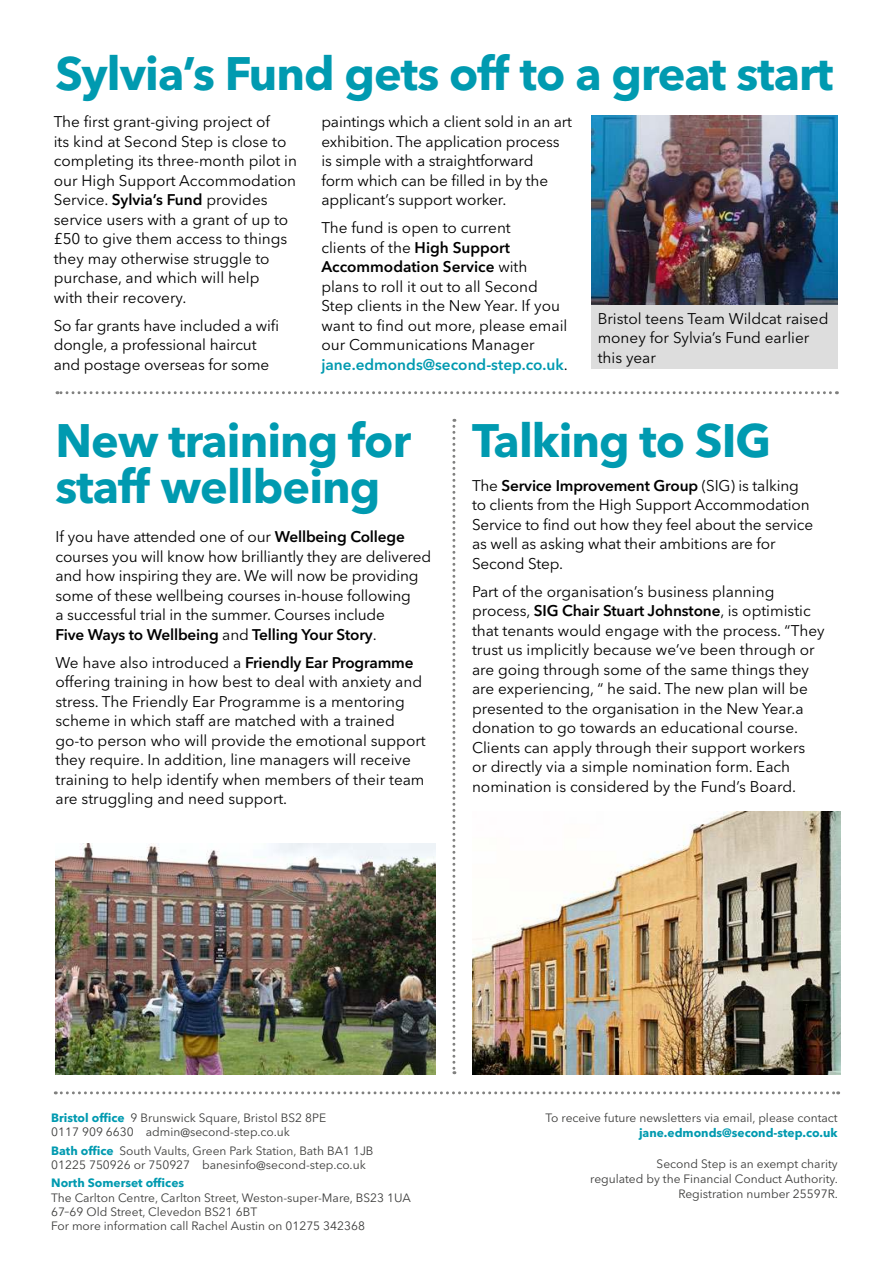
<style>
.page{position:relative;width:893px;height:1263px;background:#fff}
.page>*{position:absolute;margin:0;border:0;box-sizing:border-box;transform-origin:0 0}
.t1{font:700 46.5px "Avenir Next LT Pro";letter-spacing:-.02em;color:#009ab0}
.t2{font:15.3px/19.5px "Avenir Next LT Pro";color:#000}
.t3{font:12px/14.2px "Avenir Next LT Pro";color:#3c3c3b}
.t4{font:700 12px "Avenir Next LT Pro";color:#009ab0}
.s1{font-weight:600}
.s2{font-weight:600;color:#009ab0}
.s3{font-weight:700;color:#009ab0}
</style>
<div class="page">
<img style="left:472px;top:811px;width:368px;height:263px">
<svg style="left:57px;top:391px;width:773px;height:3px"></svg>
<img style="left:55px;top:843px;width:381px;height:231px">
<svg style="left:452px;top:419px;width:3px;height:655px"></svg>
<img style="left:591px;top:115px;width:247px;height:190px">
<div style="left:591px;top:305px;width:247px;height:64px;background:#ddd"></div>
<svg style="left:55px;top:1091px;width:784px;height:3px"></svg>
<h1 class="t1" style="left:55px;top:54px;width:779px">Sylvia’s Fund gets off to a great start</h1>
<p class="t2" style="left:54px;top:113px;width:245px">The first grant-giving project of<br>its kind at Second Step is close to completing its three-month pilot in our High Support Accommodation<br>Service. <span class="s1">Sylvia’s Fund</span> provides service users with a grant of up to £50 to give them access to things they may otherwise struggle to purchase, and which will help<br>with their recovery.</p>
<p class="t2" style="left:54px;top:317px;width:227px">So far grants have included a wifi dongle, a professional haircut and postage overseas for some</p>
<p class="t2" style="left:321px;top:113px;width:252px">paintings which a client sold in an art exhibition. The application process is simple with a straightforward<br>form which can be filled in by the applicant’s support worker.</p>
<p class="t2" style="left:321px;top:219px;width:248px">The fund is open to current<br>clients of the <span class="s1">High Support<br>Accommodation Service</span> with plans to roll it out to all Second<br>Step clients in the New Year. If you want to find out more, please email our Communications Manager <span class="s2">jane.edmonds@second-step.co.uk</span>.</p>
<p class="t2" style="left:598px;top:310px;width:232px">Bristol teens Team Wildcat raised money for Sylvia’s Fund earlier this year</p>
<h1 class="t1" style="left:55px;top:421px;width:357px">New training for</h1>
<h1 class="t1" style="left:472px;top:421px;width:301px">Talking to SIG</h1>
<h1 class="t1" style="left:55px;top:467px;width:327px">staff wellbeing</h1>
<p class="t2" style="left:55px;top:528px;width:377px">If you have attended one of our <span class="s1">Wellbeing College </span>courses you will know how brilliantly they are delivered and how inspiring they are. We will now be providing some of these wellbeing courses in-house following<br>a successful trial in the summer. Courses include<br><span class="s1">Five Ways to Wellbeing</span> and <span class="s1">Telling Your Story</span>.</p>
<p class="t2" style="left:55px;top:654px;width:372px">We have also introduced a <span class="s1">Friendly Ear Programme </span>offering training in how best to deal with anxiety and stress. The Friendly Ear Programme is a mentoring scheme in which staff are matched with a trained go-to person who will provide the emotional support they require. In addition, line managers will receive training to help identify when members of their team are struggling and need support.</p>
<p class="t2" style="left:472px;top:477px;width:343px">The <span class="s1">Service Improvement Group</span> (SIG) is talking to clients from the High Support Accommodation Service to find out how they feel about the service as well as asking what their ambitions are for Second Step.</p>
<p class="t2" style="left:472px;top:583px;width:354px">Part of the organisation’s business planning process, <span class="s1">SIG Chair Stuart Johnstone</span>, is optimistic that tenants would engage with the process. “They trust us implicitly because we’ve been through or are going through some of the same things they are experiencing, “ he said. The new plan will be presented to the organisation in the New Year.a donation to go towards an educational course.<br>Clients can apply through their support workers<br>or directly via a simple nomination form. Each nomination is considered by the Fund’s Board.</p>
<p class="t3" style="left:51px;top:1112px;width:276px"><span class="s3">Bristol office</span> 9 Brunswick Square, Bristol BS2 8PE<br>0117 909 6630 admin@second-step.co.uk</p>
<p class="t3" style="left:51px;top:1144px;width:324px"><span class="s3">Bath office</span> South Vaults, Green Park Station, Bath BA1 1JB<br>01225 750926 or 750927 banesinfo@second-step.co.uk</p>
<p class="t4" style="left:51px;top:1178px;width:134px">North Somerset offices</p>
<p class="t3" style="left:51px;top:1191px;width:361px">The Carlton Centre, Carlton Street, Weston-super-Mare, BS23 1UA<br>67–69 Old Street, Clevedon BS21 6BT<br>For more information call Rachel Austin on 01275 342368</p>
<p class="t3" style="left:546px;top:1112px;width:294px">To receive future newsletters via email, please contact</p>
<p class="t4" style="left:639px;top:1128px;width:200px">jane.edmonds@second-step.co.uk</p>
<p class="t3" style="left:590px;top:1157px;width:249px;line-height:15px;text-align:right">Second Step is an exempt charity<br>regulated by the Financial Conduct Authority.<br>Registration number 25597R.</p>
</div>
